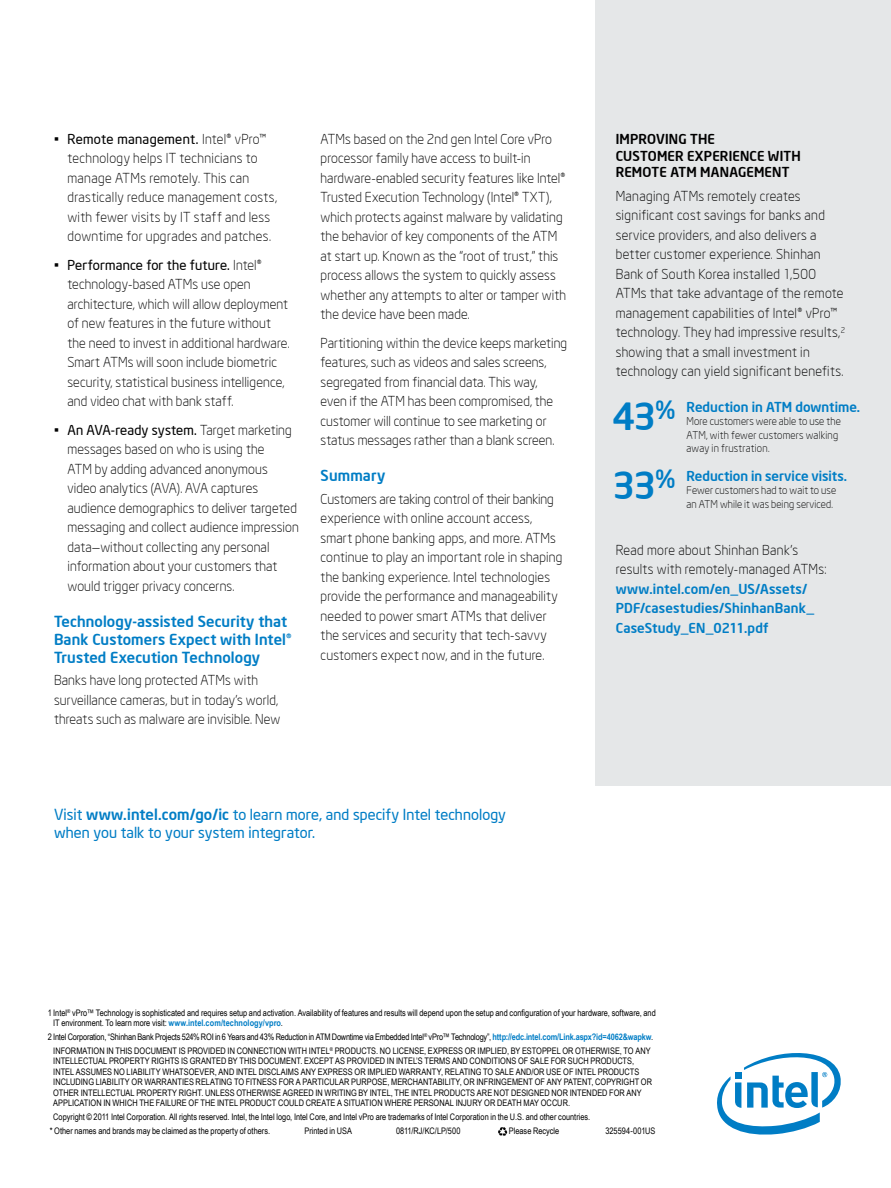
<style>
.page{position:relative;width:891px;height:1188px;background:#fff}
.page>*{position:absolute;margin:0;border:0;box-sizing:border-box;transform-origin:0 0}
._06g-Table_Text_Smal{font:500 36.75px "Neo Sans Intel";color:#007dc5}
._06g-Table_Text_Smal-2{font:500 24.75px "Neo Sans Intel";color:#007dc5}
._09a-Call_to_Action{font:15px/18px "Neo Sans Intel";letter-spacing:.005em;color:#007dc5}
._02a-Body_Subhead_Le{font:500 15px/18px "Neo Sans Intel";letter-spacing:.01em;color:#007dc5}
._04b-Body_Text{font:300 13.5px/19.5px "Neo Sans Intel";letter-spacing:.01em;color:#000}
._05a-Bullet_Text_Lon{font:300 13.5px/19.5px "Neo Sans Intel";letter-spacing:.01em;color:#000}
._04b-Body_Text-2{font:500 13.5px/19.5px "Neo Sans Intel";letter-spacing:.015em;color:#007dc5}
._04d-SIDEBAR_Head{font:500 13.5px/16.5px "Neo Sans Intel";letter-spacing:.01em;color:#000}
._06g-Table_Text_Smal-3{font:500 13.5px "Neo Sans Intel";color:#007dc5}
._06g-Table_Text_Smal-4{font:300 10.5px/13.5px "Neo Sans Intel";letter-spacing:.01em;color:#000}
._10-Footnotes_and_Le{font:9px/10.5px "Arial Narrow";color:#000}
._10-Footnotes_and_Le-2{font:9px "Arial Narrow";letter-spacing:-.02em;color:#000}
.s1{font-weight:400}
.s2{font-weight:500}
.s3{font-weight:300;color:#000}
.s4{font-weight:700;color:#007dc5}
</style>
<div class="page">
<div style="left:596px;top:0;width:295px;height:786px;background:#e5e7e8"></div>
<svg style="left:717px;top:1053px;width:124px;height:82px"></svg>
<svg style="left:498px;top:1127px;width:9px;height:9px"></svg>
<p class="_05a-Bullet_Text_Lon" style="left:68px;top:129px;width:211px;text-indent:-14px"><span class="s1">• Remote management.</span> Intel® vPro™ technology helps IT technicians to manage ATMs remotely. This can drastically reduce management costs, with fewer visits by IT staff and less downtime for upgrades and patches.</p>
<p class="_05a-Bullet_Text_Lon" style="left:68px;top:255px;width:224px;text-indent:-14px"><span class="s1">• Performance for the future.</span> Intel® technology-based ATMs use open architecture, which will allow deployment of new features in the future without the need to invest in additional hardware.<br>Smart ATMs will soon include biometric security, statistical business intelligence, and video chat with bank staff.</p>
<p class="_05a-Bullet_Text_Lon" style="left:68px;top:420px;width:233px;text-indent:-14px"><span class="s1">• An AVA-ready system.</span> Target marketing messages based on who is using the<br>ATM by adding advanced anonymous video analytics (AVA). AVA captures audience demographics to deliver targeted messaging and collect audience impression data—without collecting any personal information about your customers that would trigger privacy concerns.</p>
<p class="_02a-Body_Subhead_Le" style="left:54px;top:612px;width:239px">Technology-assisted Security that<br>Bank Customers Expect with Intel®<br>Trusted Execution Technology</p>
<p class="_04b-Body_Text" style="left:54px;top:671px;width:228px">Banks have long protected ATMs with surveillance cameras, but in today’s world, threats such as malware are invisible. New</p>
<p class="_04b-Body_Text" style="left:321px;top:129px;width:247px">ATMs based on the 2nd gen Intel Core vPro processor family have access to built-in hardware-enabled security features like Intel® Trusted Execution Technology (Intel® TXT), which protects against malware by validating the behavior of key components of the ATM at start up. Known as the “root of trust,” this process allows the system to quickly assess whether any attempts to alter or tamper with the device have been made.</p>
<p class="_04b-Body_Text" style="left:321px;top:333px;width:248px">Partitioning within the device keeps marketing features, such as videos and sales screens, segregated from financial data. This way,<br>even if the ATM has been compromised, the customer will continue to see marketing or status messages rather than a blank screen.</p>
<p class="_02a-Body_Subhead_Le" style="left:321px;top:466px;width:66px">Summary</p>
<p class="_04b-Body_Text" style="left:321px;top:489px;width:244px">Customers are taking control of their banking experience with online account access, smart phone banking apps, and more. ATMs continue to play an important role in shaping the banking experience. Intel technologies provide the performance and manageability needed to power smart ATMs that deliver the services and security that tech-savvy customers expect now, and in the future.</p>
<p class="_09a-Call_to_Action" style="left:54px;top:805px;width:454px">Visit <span class="s2">www.intel.com/go/ic</span> to learn more, and specify Intel technology when you talk to your system integrator.</p>
<p class="_04d-SIDEBAR_Head" style="left:616px;top:131px;width:187px">IMPROVING THE<br>CUSTOMER EXPERIENCE WITH<br>REMOTE ATM MANAGEMENT</p>
<p class="_04b-Body_Text" style="left:616px;top:186px;width:231px">Managing ATMs remotely creates significant cost savings for banks and service providers, and also delivers a better customer experience. Shinhan Bank of South Korea installed 1,500<br>ATMs that take advantage of the remote management capabilities of Intel® vPro™ technology. They had impressive results,<sup>2 </sup>showing that a small investment in technology can yield significant benefits.</p>
<p class="_06g-Table_Text_Smal" style="left:612px;top:393px;width:64px">43<sup>%</sup></p>
<p class="_06g-Table_Text_Smal-3" style="left:687px;top:398px;width:175px">Reduction in ATM downtime.</p>
<p class="_06g-Table_Text_Smal-4" style="left:687px;top:414px;width:156px">More customers were able to use the<br>ATM, with fewer customers walking away in frustration.</p>
<p class="_06g-Table_Text_Smal-2" style="left:655px;top:464px;width:21px">%</p>
<p class="_06g-Table_Text_Smal" style="left:612px;top:462px;width:45px">33</p>
<p class="_06g-Table_Text_Smal-3" style="left:687px;top:467px;width:162px">Reduction in service visits.</p>
<p class="_06g-Table_Text_Smal-4" style="left:687px;top:484px;width:151px">Fewer customers had to wait to use</p>
<p class="_06g-Table_Text_Smal-4" style="left:687px;top:497px;width:148px">an ATM while it was being serviced.</p>
<p class="_04b-Body_Text-2" style="left:616px;top:540px;width:212px"><span class="s3">Read more about Shinhan Bank’s results with remotely-managed ATMs: </span>www.intel.com/en_US/Assets/<br>PDF/casestudies/ShinhanBank_<br>CaseStudy_EN_0211.pdf</p>
<p class="_10-Footnotes_and_Le" style="left:53px;top:1007px;width:604px;text-indent:-5px">1 Intel<sup>®</sup> vPro™ Technology is sophisticated and requires setup and activation. Availability of features and results will depend upon the setup and configuration of your hardware, software, and<br>IT environment. To learn more visit: <span class="s4">www.intel.com/technology/vpro</span>.</p>
<p class="_10-Footnotes_and_Le-2" style="left:48px;top:1030px;width:607px">2 Intel Corporation, “Shinhan Bank Projects 524% ROI in 6 Years and 43% Reduction in ATM Downtime via Embedded Intel<sup>®</sup> vPro™ Technology”, <span class="s4">http://edc.intel.com/Link.aspx?id=4062&amp;wapkw</span>.</p>
<p class="_10-Footnotes_and_Le" style="left:53px;top:1045px;width:600px">INFORMATION IN THIS DOCUMENT IS PROVIDED IN CONNECTION WITH INTEL<sup>®</sup> PRODUCTS. NO LICENSE, EXPRESS OR IMPLIED, BY ESTOPPEL OR OTHERWISE, TO ANY INTELLECTUAL PROPERTY RIGHTS IS GRANTED BY THIS DOCUMENT. EXCEPT AS PROVIDED IN INTEL’S TERMS AND CONDITIONS OF SALE FOR SUCH PRODUCTS, INTEL ASSUMES NO LIABILITY WHATSOEVER, AND INTEL DISCLAIMS ANY EXPRESS OR IMPLIED WARRANTY, RELATING TO SALE AND/OR USE OF INTEL PRODUCTS INCLUDING LIABILITY OR WARRANTIES RELATING TO FITNESS FOR A PARTICULAR PURPOSE, MERCHANTABILITY, OR INFRINGEMENT OF ANY PATENT, COPYRIGHT OR OTHER INTELLECTUAL PROPERTY RIGHT. UNLESS OTHERWISE AGREED IN WRITING BY INTEL, THE INTEL PRODUCTS ARE NOT DESIGNED NOR INTENDED FOR ANY APPLICATION IN WHICH THE FAILURE OF THE INTEL PRODUCT COULD CREATE A SITUATION WHERE PERSONAL INJURY OR DEATH MAY OCCUR.</p>
<p class="_10-Footnotes_and_Le" style="left:53px;top:1111px;width:539px">Copyright © 2011 Intel Corporation. All rights reserved. Intel, the Intel logo, Intel Core, and Intel vPro are trademarks of Intel Corporation in the U.S. and other countries.</p>
<p class="_10-Footnotes_and_Le" style="left:50px;top:1125px;width:222px">* Other names and brands may be claimed as the property of others.</p>
<p class="_10-Footnotes_and_Le" style="left:305px;top:1125px;width:49px">Printed in USA</p>
<p class="_10-Footnotes_and_Le" style="left:396px;top:1125px;width:66px">0811/RJ/KC/LP/500</p>
<p class="_10-Footnotes_and_Le" style="left:509px;top:1125px;width:52px">Please Recycle</p>
<p class="_10-Footnotes_and_Le" style="left:605px;top:1125px;width:52px">325594-001US</p>
</div>
